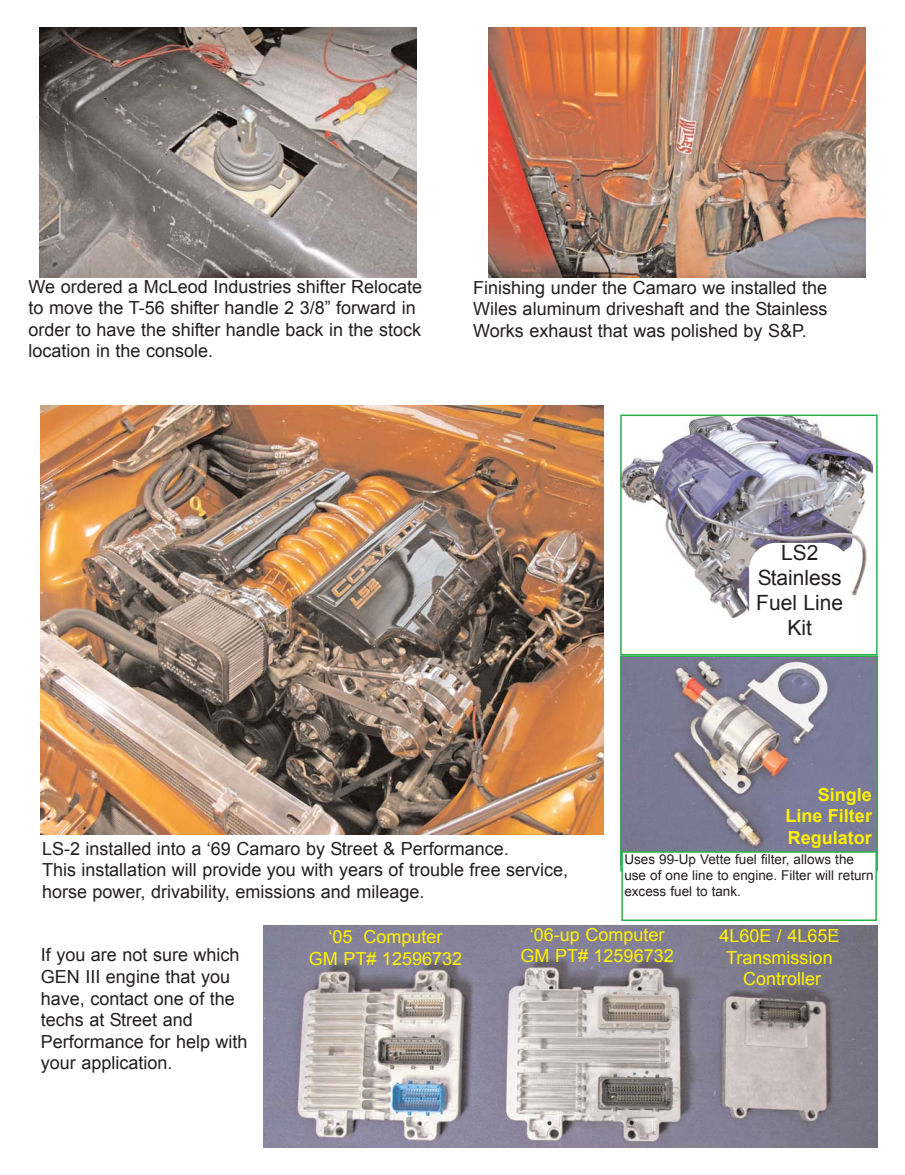
<style>
.page{position:relative;width:905px;height:1175px;background:#fff}
.page>*{position:absolute;margin:0;border:0;box-sizing:border-box;transform-origin:0 0}
.t1{font:21px/25.2px "Arial";color:#231f20;text-align:center}
.t2{font:18px/21.6px "Arial";color:#231f20}
.t3{font:18px/21.6px "Arial";color:#fff200;text-align:center}
.t4{font:700 18px/21.6px "Arial";color:#fff200;text-align:justify}
.t5{font:13.5px/16.2px "Arial";color:#231f20}
</style>
<div class="page">
<img style="left:40px;top:405px;width:563px;height:429px">
<img style="left:623px;top:417px;width:249px;height:200px">
<div style="left:620px;top:414px;width:257px;height:241px;border:2px solid #28b14a"></div>
<img style="left:623px;top:658px;width:252px;height:193px">
<div style="left:620px;top:655px;width:258px;height:216px;border:2px solid #28b14a"></div>
<div style="left:749px;top:543px;width:101px;height:103px;background:#fff;border-radius:27px"></div>
<div style="left:622px;top:852px;width:254px;height:68px;background:#fff"></div>
<div style="left:621px;top:851px;width:255px;height:70px;border:2px solid #28b14a"></div>
<img style="left:263px;top:925px;width:615px;height:223px">
<img style="left:40px;top:27px;width:377px;height:251px">
<img style="left:489px;top:27px;width:376px;height:251px">
<p class="t2" style="left:28px;top:275px;width:395px">We ordered a McLeod Industries shifter Relocate to move the T-56 shifter handle 2 3/8” forward in order to have the shifter handle back in the stock location in the console.</p>
<p class="t2" style="left:473px;top:277px;width:356px;text-align:justify">Finishing under the Camaro we installed the Wiles aluminum driveshaft and the Stainless Works exhaust that was polished by S&amp;P.</p>
<p class="t1" style="left:756px;top:540px;width:88px">LS2<br>Stainless<br>Fuel Line<br>Kit</p>
<p class="t2" style="left:42px;top:837px;width:527px">LS-2 installed into a ‘69 Camaro by Street &amp; Performance.<br>This installation will provide you with years of trouble free service, horse power, drivability, emissions and mileage.</p>
<p class="t4" style="left:785px;top:783px;width:88px;text-indent:33px">Single Line Filter Regulator</p>
<p class="t5" style="left:624px;top:851px;width:251px">Uses 99-Up Vette fuel filter, allows the use of one line to engine. Filter will return excess fuel to tank.</p>
<p class="t2" style="left:41px;top:944px;width:208px">If you are not sure which<br>GEN III engine that you have, contact one of the techs at Street and<br>Performance for help with your application.</p>
<p class="t3" style="left:309px;top:926px;width:155px">‘05 Computer<br>GM PT# 12596732</p>
<p class="t3" style="left:520px;top:923px;width:155px">‘06-up Computer<br>GM PT# 12596732</p>
<p class="t3" style="left:719px;top:925px;width:122px">4L60E / 4L65E<br>Transmission<br>Controller</p>
</div>
